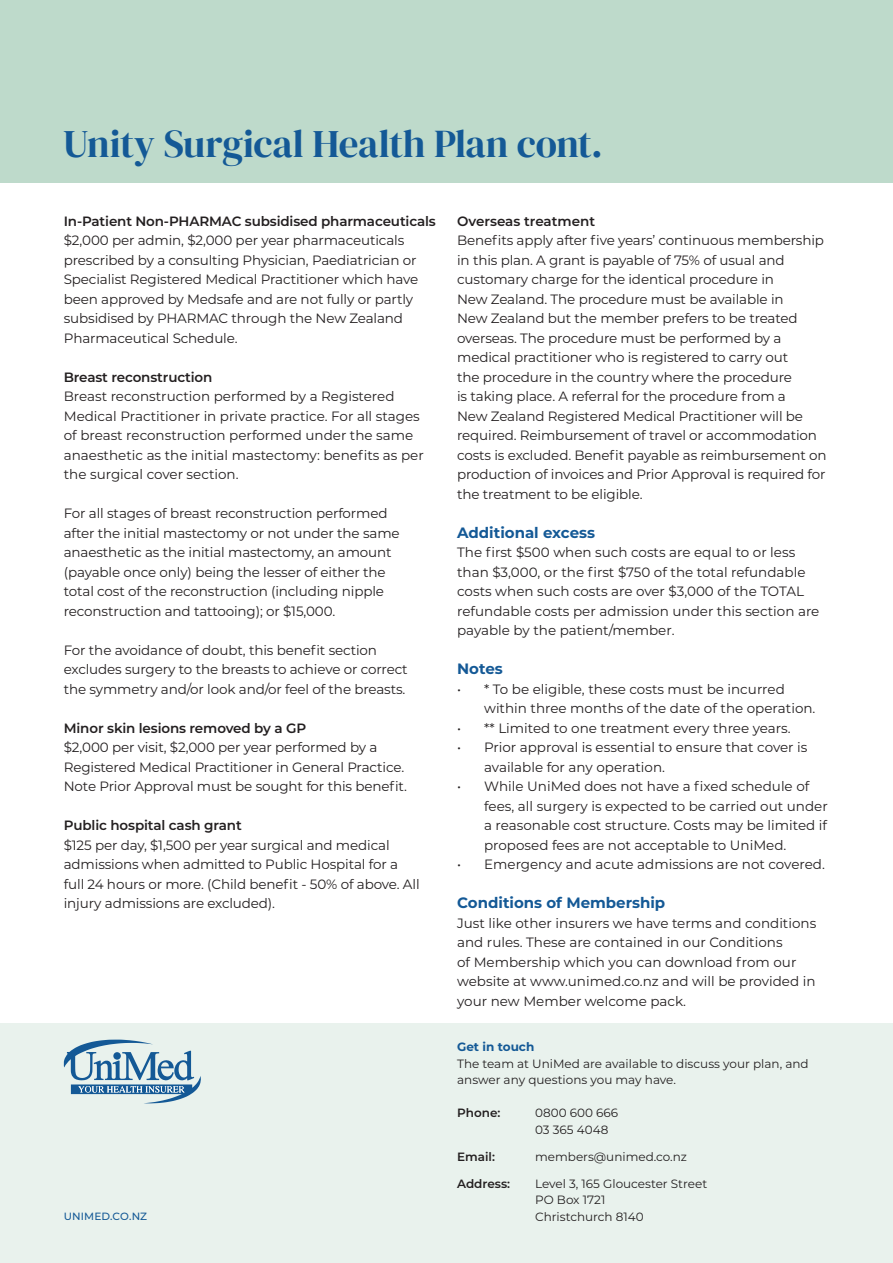
<style>
.page{position:relative;width:893px;height:1263px;background:#fff}
.page>*{position:absolute;margin:0;border:0;box-sizing:border-box;transform-origin:0 0}
.t1{font:39px "DM Serif Display";letter-spacing:-.01em;color:#145996}
.Small_heading{font:700 15px "Montserrat";color:#145996}
.Body_01{font:700 15px "Montserrat";color:#145996}
.Body_01-2{font:13.5px/19.5px "Montserrat";letter-spacing:-.01em;color:#231f20}
.Body_01-3{font:600 13.5px "Montserrat";letter-spacing:-.01em;color:#231f20}
.Body_01-4{font:12px/16.5px "Montserrat";color:#231f20}
.Body_01-5{font:600 12px "Montserrat";color:#231f20}
.Body_01-6{font:700 12px "Montserrat";color:#145996}
.t2{font:500 10.5px "Montserrat";letter-spacing:.01em;color:#145996}
</style>
<div class="page">
<div style="left:0;top:1024px;width:893px;height:239px;background:#e9f2ed"></div>
<div style="left:0;top:0;width:893px;height:183px;background:#bedacb"></div>
<svg style="left:64px;top:1039px;width:137px;height:64px"></svg>
<p class="t1" style="left:63px;top:121px;width:541px">Unity Surgical Health Plan cont.</p>
<p class="Body_01-3" style="left:64px;top:211px;width:374px">In-Patient Non-PHARMAC subsidised pharmaceuticals</p>
<p class="Body_01-2" style="left:64px;top:230px;width:356px">$2,000 per admin, $2,000 per year pharmaceuticals prescribed by a consulting Physician, Paediatrician or Specialist Registered Medical Practitioner which have been approved by Medsafe and are not fully or partly subsidised by PHARMAC through the New Zealand Pharmaceutical Schedule.</p>
<p class="Body_01-3" style="left:64px;top:367px;width:150px">Breast reconstruction</p>
<p class="Body_01-2" style="left:64px;top:386px;width:332px">Breast reconstruction performed by a Registered</p>
<p class="Body_01-2" style="left:64px;top:406px;width:362px">Medical Practitioner in private practice. For all stages of breast reconstruction performed under the same anaesthetic as the initial mastectomy: benefits as per the surgical cover section.</p>
<p class="Body_01-2" style="left:64px;top:503px;width:337px">For all stages of breast reconstruction performed after the initial mastectomy or not under the same anaesthetic as the initial mastectomy, an amount</p>
<p class="Body_01-2" style="left:64px;top:562px;width:323px">(payable once only) being the lesser of either the total cost of the reconstruction (including nipple reconstruction and tattooing); or $15,000.</p>
<p class="Body_01-2" style="left:64px;top:640px;width:315px">For the avoidance of doubt, this benefit section</p>
<p class="Body_01-2" style="left:64px;top:659px;width:345px">excludes surgery to the breasts to achieve or correct</p>
<p class="Body_01-2" style="left:64px;top:679px;width:343px">the symmetry and/or look and/or feel of the breasts.</p>
<p class="Body_01-3" style="left:64px;top:718px;width:244px">Minor skin lesions removed by a GP</p>
<p class="Body_01-2" style="left:64px;top:737px;width:345px">$2,000 per visit, $2,000 per year performed by a<br>Registered Medical Practitioner in General Practice.<br>Note Prior Approval must be sought for this benefit.</p>
<p class="Body_01-3" style="left:64px;top:816px;width:179px">Public hospital cash grant</p>
<p class="Body_01-2" style="left:64px;top:835px;width:357px">$125 per day, $1,500 per year surgical and medical admissions when admitted to Public Hospital for a full 24 hours or more. (Child benefit - 50% of above. All injury admissions are excluded).</p>
<p class="Body_01-3" style="left:457px;top:211px;width:140px">Overseas treatment</p>
<p class="Body_01-2" style="left:457px;top:230px;width:371px">Benefits apply after five years’ continuous membership in this plan. A grant is payable of 75% of usual and customary charge for the identical procedure in<br>New Zealand. The procedure must be available in<br>New Zealand but the member prefers to be treated overseas. The procedure must be performed by a medical practitioner who is registered to carry out<br>the procedure in the country where the procedure<br>is taking place. A referral for the procedure from a<br>New Zealand Registered Medical Practitioner will be required. Reimbursement of travel or accommodation costs is excluded. Benefit payable as reimbursement on production of invoices and Prior Approval is required for the treatment to be eligible.</p>
<p class="Body_01" style="left:457px;top:522px;width:139px">Additional excess</p>
<p class="Body_01-2" style="left:457px;top:542px;width:364px">The first $500 when such costs are equal to or less than $3,000, or the first $750 of the total refundable costs when such costs are over $3,000 of the TOTAL refundable costs per admission under this section are payable by the patient/member.</p>
<p class="Small_heading" style="left:457px;top:658px;width:47px">Notes</p>
<p class="Body_01-2" style="left:484px;top:679px;width:333px;text-indent:-27px">• * To be eligible, these costs must be incurred within three months of the date of the operation.</p>
<p class="Body_01-2" style="left:457px;top:718px;width:335px">• ** Limited to one treatment every three years.</p>
<p class="Body_01-2" style="left:484px;top:737px;width:325px;text-indent:-27px">• Prior approval is essential to ensure that cover is available for any operation.</p>
<p class="Body_01-2" style="left:484px;top:776px;width:345px;text-indent:-27px">• While UniMed does not have a fixed schedule of fees, all surgery is expected to be carried out under a reasonable cost structure. Costs may be limited if proposed fees are not acceptable to UniMed.</p>
<p class="Body_01-2" style="left:457px;top:854px;width:369px">• Emergency and acute admissions are not covered.</p>
<p class="Small_heading" style="left:457px;top:892px;width:210px">Conditions of Membership</p>
<p class="Body_01-2" style="left:457px;top:913px;width:361px">Just like other insurers we have terms and conditions and rules. These are contained in our Conditions<br>of Membership which you can download from our website at www.unimed.co.nz and will be provided in your new Member welcome pack.</p>
<p class="Body_01-6" style="left:457px;top:1038px;width:79px">Get in touch</p>
<p class="Body_01-4" style="left:457px;top:1055px;width:353px">The team at UniMed are available to discuss your plan, and answer any questions you may have.</p>
<p class="Body_01-5" style="left:457px;top:1104px;width:45px">Phone:</p>
<p class="Body_01-4" style="left:535px;top:1104px;width:84px">0800 600 666</p>
<p class="Body_01-4" style="left:535px;top:1121px;width:75px">03 365 4048</p>
<p class="Body_01-5" style="left:457px;top:1148px;width:39px">Email:</p>
<p class="Body_01-4" style="left:535px;top:1148px;width:153px">members@unimed.co.nz</p>
<p class="Body_01-5" style="left:457px;top:1175px;width:55px">Address:</p>
<p class="Body_01-4" style="left:535px;top:1175px;width:174px">Level 3, 165 Gloucester Street</p>
<p class="Body_01-4" style="left:535px;top:1191px;width:72px">PO Box 1721</p>
<p class="t2" style="left:64px;top:1209px;width:85px">UNIMED.CO.NZ</p>
<p class="Body_01-4" style="left:535px;top:1208px;width:110px">Christchurch 8140</p>
</div>
